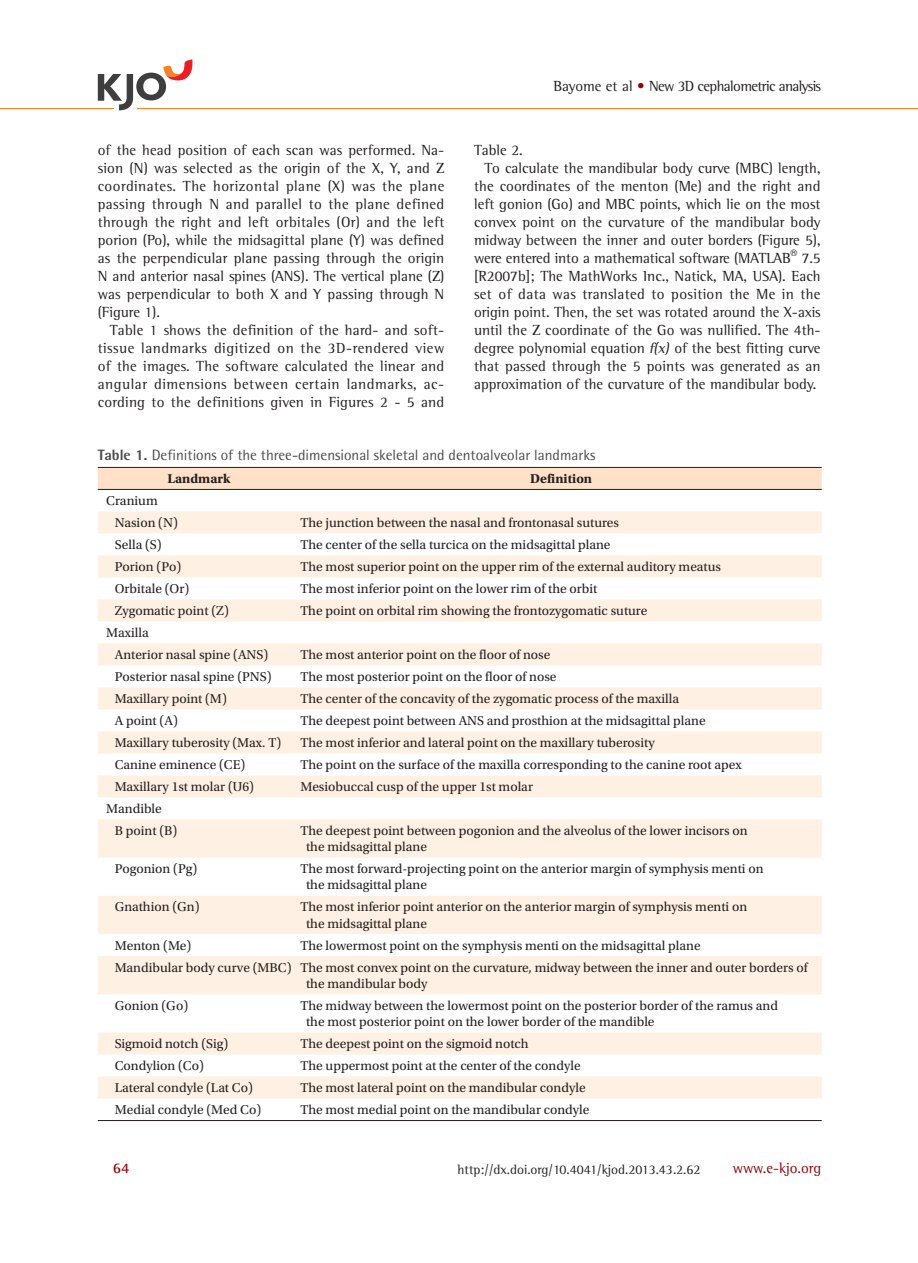
<style>
.page{position:relative;width:918px;height:1263px;background:#fff}
.page>*{position:absolute;margin:0;border:0;box-sizing:border-box;transform-origin:0 0}
.t1{font:15px/18px "Rotis Semi Serif Std";letter-spacing:.005em;color:#231f20;text-align:justify}
.t2{font:15px "Rotis Semi Serif Std";letter-spacing:.03em;color:#231f20}
.t3{font:15px "Rotis Semi Sans Std";color:#4b4c4d}
.t4{font:15px "Rotis Semi Serif Std";letter-spacing:.035em;color:#231f20}
.t5{font:15px "Rotis Semi Serif Std";letter-spacing:.025em;color:#231f20}
.t6{font:15px "Rotis Semi Serif Std";letter-spacing:-.04em;color:#231f20}
.t7{font:15px "Rotis Semi Serif Std";color:#920407}
.t8{font:700 15px "Rotis Semi Serif Std";color:#920407}
.t9{font:13.5px/22px "Utopia Std";color:#231f20}
.t10{font:13.5px "Rotis Semi Serif Std";color:#231f20}
.t11{font:700 13.5px "Utopia Std";color:#231f20}
.t12{font:8.7px "Dotum";color:#231f20}
.s1{color:#920407}
.s2{font-style:italic}
.s3{font-weight:800}
</style>
<div class="page">
<hr style="left:0;top:108px;width:906px;height:1px;background:#f58220">
<svg style="left:98px;top:59px;width:94px;height:51px"></svg>
<svg style="left:906px;top:108px;width:12px;height:1px"></svg>
<div style="left:98px;top:468px;width:724px;height:21px;background:#fee1c8"></div>
<svg style="left:98px;top:511px;width:724px;height:588px;fill:#fef0e2"></svg>
<hr style="left:98px;top:467px;width:724px;height:1px;background:#231f20">
<hr style="left:98px;top:489px;width:724px;height:1px;background:#231f20">
<hr style="left:98px;top:1120px;width:202px;height:1px;background:#231f20">
<hr style="left:300px;top:1120px;width:522px;height:1px;background:#231f20">
<p class="t1" style="left:98px;top:142px;width:348px">of the head position of each scan was performed. Na-</p>
<p class="t1" style="left:98px;top:160px;width:348px">sion (N) was selected as the origin of the X, Y, and Z</p>
<p class="t2" style="left:98px;top:181px;width:348px">coordinates. The horizontal plane (X) was the plane</p>
<p class="t5" style="left:98px;top:199px;width:348px">passing through N and parallel to the plane defined</p>
<p class="t1" style="left:98px;top:214px;width:348px">through the right and left orbitales (Or) and the left</p>
<p class="t1" style="left:98px;top:232px;width:348px">porion (Po), while the midsagittal plane (Y) was defined</p>
<p class="t1" style="left:98px;top:250px;width:348px">as the perpendicular plane passing through the origin</p>
<p class="t1" style="left:98px;top:268px;width:348px">N and anterior nasal spines (ANS). The vertical plane (Z)</p>
<p class="t1" style="left:98px;top:286px;width:348px">was perpendicular to both X and Y passing through N</p>
<p class="t1" style="left:98px;top:304px;width:64px">(Figure 1).</p>
<p class="t1" style="left:110px;top:322px;width:336px">Table 1 shows the definition of the hard- and soft-</p>
<p class="t2" style="left:98px;top:343px;width:348px">tissue landmarks digitized on the 3D-rendered view</p>
<p class="t1" style="left:98px;top:358px;width:348px">of the images. The software calculated the linear and</p>
<p class="t4" style="left:98px;top:379px;width:348px">angular dimensions between certain landmarks, ac-</p>
<p class="t1" style="left:98px;top:394px;width:348px">cording to the definitions given in Figures 2 - 5 and</p>
<p class="t6" style="left:553px;top:81px;width:269px">Bayome et al <span class="s1">•</span> New 3D cephalometric analysis</p>
<p class="t1" style="left:474px;top:142px;width:50px">Table 2.</p>
<p class="t1" style="left:484px;top:160px;width:338px">To calculate the mandibular body curve (MBC) length,</p>
<p class="t1" style="left:474px;top:178px;width:348px">the coordinates of the menton (Me) and the right and</p>
<p class="t1" style="left:474px;top:196px;width:348px">left gonion (Go) and MBC points, which lie on the most</p>
<p class="t1" style="left:474px;top:214px;width:348px">convex point on the curvature of the mandibular body</p>
<p class="t1" style="left:474px;top:232px;width:348px">midway between the inner and outer borders (Figure 5),</p>
<p class="t1" style="left:474px;top:250px;width:318px">were entered into a mathematical software (MATLAB</p>
<p class="t12" style="left:791px;top:249px;width:8px">®</p>
<p class="t1" style="left:474px;top:250px;width:348px;text-indent:328px">7.5 [R2007b]; The MathWorks Inc., Natick, MA, USA). Each set of data was translated to position the Me in the origin point. Then, the set was rotated around the X-axis until the Z coordinate of the Go was nullified. The 4th&shy;degree polynomial equation <span class="s2">f(x)</span> of the best fitting curve that passed through the 5 points was generated as an approximation of the curvature of the mandibular body.</p>
<p class="t3" style="left:98px;top:450px;width:499px"><span class="s3">Table 1.</span> Definitions of the three-dimensional skeletal and dentoalveolar landmarks</p>
<p class="t11" style="left:167px;top:473px;width:65px">Landmark</p>
<p class="t11" style="left:530px;top:473px;width:63px">Definition</p>
<p class="t9" style="left:115px;top:491px;width:65px;text-indent:-9px">Cranium<br>Nasion (N)</p>
<p class="t9" style="left:300px;top:513px;width:320px">The junction between the nasal and frontonasal sutures</p>
<p class="t9" style="left:115px;top:535px;width:48px">Sella (S)</p>
<p class="t9" style="left:300px;top:535px;width:312px">The center of the sella turcica on the midsagittal plane</p>
<p class="t9" style="left:115px;top:557px;width:68px">Porion (Po)</p>
<p class="t9" style="left:300px;top:557px;width:422px">The most superior point on the upper rim of the external auditory meatus</p>
<p class="t9" style="left:115px;top:579px;width:76px">Orbitale (Or)</p>
<p class="t9" style="left:300px;top:579px;width:298px">The most inferior point on the lower rim of the orbit</p>
<p class="t9" style="left:115px;top:601px;width:116px">Zygomatic point (Z)</p>
<p class="t9" style="left:300px;top:601px;width:348px">The point on orbital rim showing the frontozygomatic suture</p>
<p class="t9" style="left:115px;top:623px;width:155px;text-indent:-9px">Maxilla<br>Anterior nasal spine (ANS)</p>
<p class="t9" style="left:301px;top:645px;width:251px">The most anterior point on the floor of nose</p>
<p class="t9" style="left:115px;top:667px;width:158px">Posterior nasal spine (PNS)</p>
<p class="t9" style="left:301px;top:667px;width:257px">The most posterior point on the floor of nose</p>
<p class="t9" style="left:115px;top:689px;width:114px">Maxillary point (M)</p>
<p class="t9" style="left:300px;top:689px;width:380px">The center of the concavity of the zygomatic process of the maxilla</p>
<p class="t9" style="left:115px;top:711px;width:65px">A point (A)</p>
<p class="t9" style="left:300px;top:711px;width:407px">The deepest point between ANS and prosthion at the midsagittal plane</p>
<p class="t9" style="left:115px;top:733px;width:168px">Maxillary tuberosity (Max. T)</p>
<p class="t9" style="left:300px;top:733px;width:356px">The most inferior and lateral point on the maxillary tuberosity</p>
<p class="t9" style="left:115px;top:755px;width:132px">Canine eminence (CE)</p>
<p class="t9" style="left:300px;top:755px;width:443px">The point on the surface of the maxilla corresponding to the canine root apex</p>
<p class="t9" style="left:115px;top:777px;width:141px">Maxillary 1st molar (U6)</p>
<p class="t9" style="left:300px;top:777px;width:234px">Mesiobuccal cusp of the upper 1st molar</p>
<p class="t9" style="left:115px;top:799px;width:64px;text-indent:-9px">Mandible<br>B point (B)</p>
<p class="t9" style="left:306px;top:824px;width:443px;line-height:16.2px;text-indent:-6px">The deepest point between pogonion and the alveolus of the lower incisors on the midsagittal plane</p>
<p class="t9" style="left:115px;top:859px;width:84px">Pogonion (Pg)</p>
<p class="t9" style="left:306px;top:862px;width:459px;line-height:16.2px;text-indent:-6px">The most forward-projecting point on the anterior margin of symphysis menti on the midsagittal plane</p>
<p class="t9" style="left:115px;top:897px;width:86px">Gnathion (Gn)</p>
<p class="t9" style="left:306px;top:900px;width:443px;line-height:16.2px;text-indent:-6px">The most inferior point anterior on the anterior margin of symphysis menti on the midsagittal plane</p>
<p class="t9" style="left:115px;top:936px;width:78px">Menton (Me)</p>
<p class="t9" style="left:115px;top:936px;width:694px;text-indent:186px">The lowermost point on the symphysis menti on the midsagittal plane<br>Mandibular body curve (MBC) The most convex point on the curvature, midway between the inner and outer borders of</p>
<p class="t9" style="left:306px;top:974px;width:123px">the mandibular body</p>
<p class="t9" style="left:115px;top:996px;width:75px">Gonion (Go)</p>
<p class="t9" style="left:306px;top:999px;width:474px;line-height:16.2px;text-indent:-6px">The midway between the lowermost point on the posterior border of the ramus and the most posterior point on the lower border of the mandible</p>
<p class="t9" style="left:115px;top:1034px;width:115px">Sigmoid notch (Sig)</p>
<p class="t9" style="left:301px;top:1034px;width:230px">The deepest point on the sigmoid notch</p>
<p class="t9" style="left:115px;top:1056px;width:91px">Condylion (Co)</p>
<p class="t9" style="left:301px;top:1056px;width:282px">The uppermost point at the center of the condyle</p>
<p class="t9" style="left:115px;top:1078px;width:140px">Lateral condyle (Lat Co)</p>
<p class="t9" style="left:300px;top:1078px;width:287px">The most lateral point on the mandibular condyle</p>
<p class="t9" style="left:115px;top:1100px;width:148px">Medial condyle (Med Co)</p>
<p class="t9" style="left:300px;top:1100px;width:291px">The most medial point on the mandibular condyle</p>
<p class="t8" style="left:113px;top:1163px;width:18px">64</p>
<p class="t10" style="left:458px;top:1164px;width:244px">http://dx.doi.org/10.4041/kjod.2013.43.2.62</p>
<p class="t7" style="left:733px;top:1162px;width:90px">www.e-kjo.org</p>
</div>
